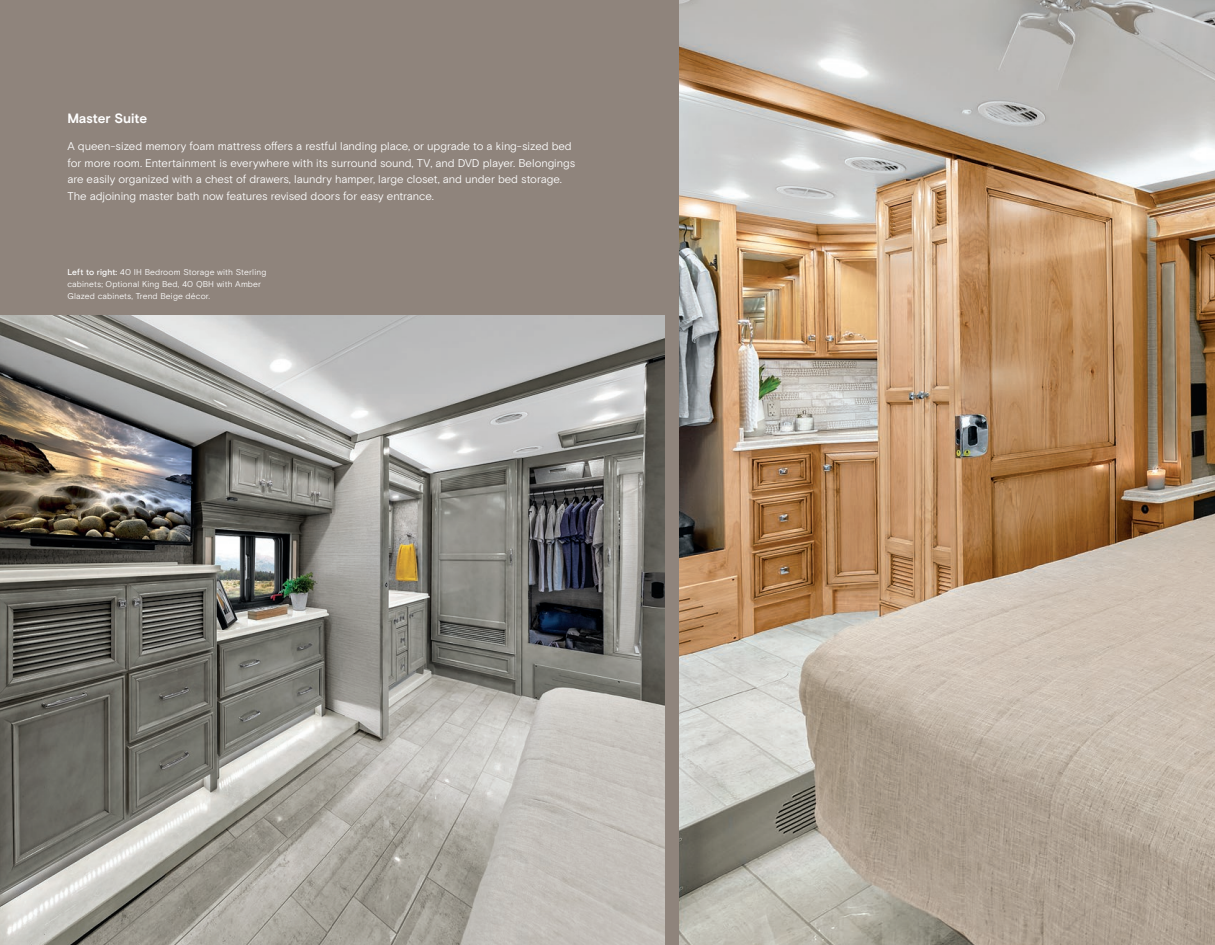
<style>
.page{position:relative;width:1215px;height:945px;background:#8f847c}
.page>*{position:absolute;margin:0;border:0;box-sizing:border-box;transform-origin:0 0}
.t1{font:700 13.5px "Basis Grotesque Pro";letter-spacing:-.01em;color:#fff}
.t2{font:11.25px/16.5px "Basis Grotesque Pro Off White";letter-spacing:-.005em;color:#fff}
.t3{font:8.4px/12px "Basis Grotesque Pro Off White";letter-spacing:.015em;color:#fff}
.s1{font-family:"Basis Grotesque Pro";font-weight:500}
</style>
<div class="page">
<img style="left:679px;top:0;width:536px;height:945px">
<img style="left:0;top:315px;width:664px;height:630px">
<p class="t1" style="left:68px;top:110px;width:81px">Master Suite</p>
<p class="t2" style="left:68px;top:138px;width:509px">A queen-sized memory foam mattress offers a restful landing place, or upgrade to a king-sized bed for more room. Entertainment is everywhere with its surround sound, TV, and DVD player. Belongings are easily organized with a chest of drawers, laundry hamper, large closet, and under bed storage.<br>The adjoining master bath now features revised doors for easy entrance.</p>
<p class="t3" style="left:68px;top:267px;width:200px"><span class="s1">Left to right:</span> 40 IH Bedroom Storage with Sterling cabinets; Optional King Bed, 40 QBH with Amber<br>Glazed cabinets, Trend Beige décor.</p>
</div>
